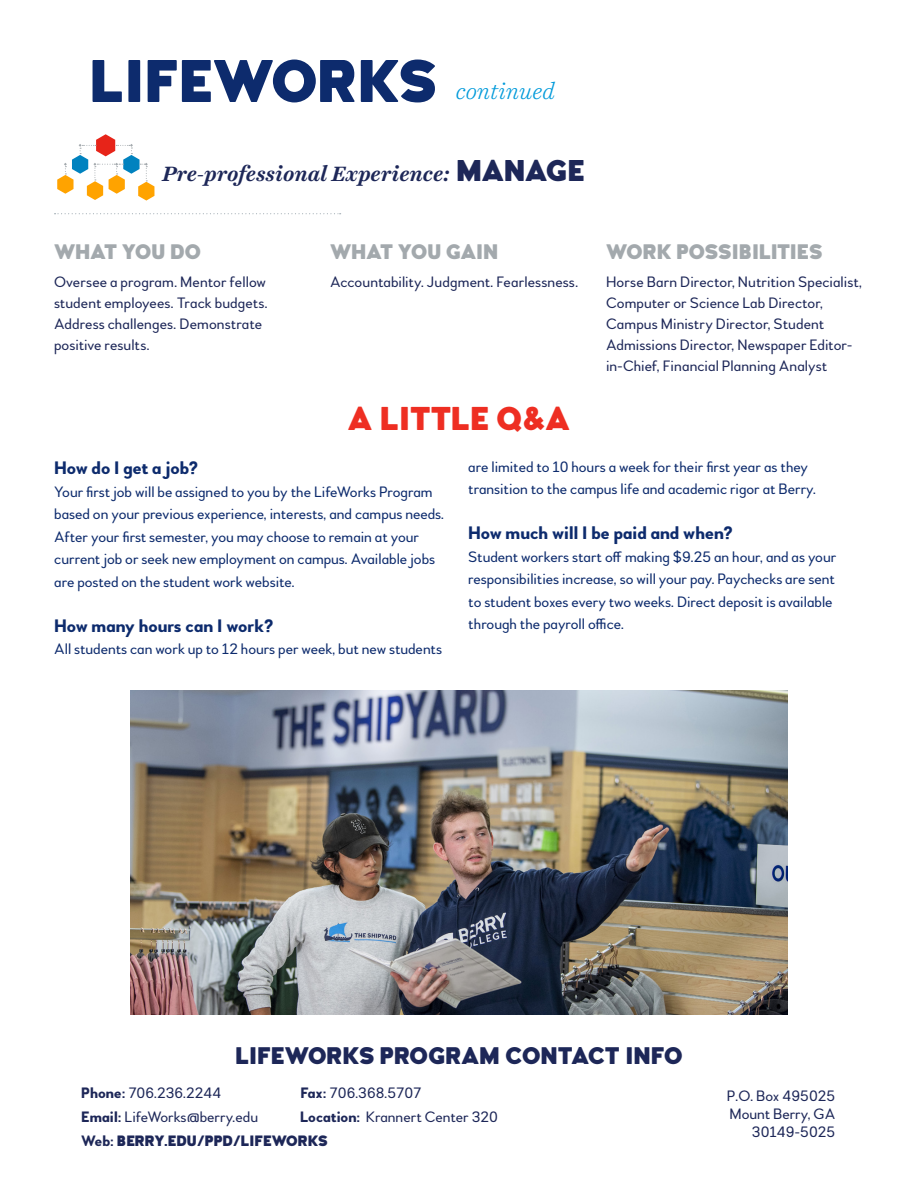
<style>
.page{position:relative;width:918px;height:1188px;background:#fff}
.page>*{position:absolute;margin:0;border:0;box-sizing:border-box;transform-origin:0 0}
.t1{font:900 60px "Woodford Bourne";color:#0d2b6d}
.t2{font:900 33px "Woodford Bourne";color:#ee2e22}
.t3{font:900 24px "Woodford Bourne";color:#1d2758}
.t4{font:italic 300 22.5px "Harriet Text";color:#009ada}
.t5{font:900 21px "Woodford Bourne";letter-spacing:-.01em;color:#a3a9ad}
.t6{font:italic 700 21px "Harriet Text";color:#1d2758}
.t7{font:700 18px "Woodford Bourne";color:#0d2b6d}
.t8{font:15px/22.5px "Woodford Bourne";color:#0d2b6d}
.t9{font:15px/21px "Woodford Bourne";letter-spacing:.005em;color:#1d2758}
.t10{font:900 15px/24px "Woodford Bourne";color:#1d2758}
.s1{font-family:"Woodford Bourne";font-weight:900;font-style:normal;font-size:30px}
.s2{font-weight:700}
.s3{font-weight:400}
</style>
<div class="page">
<svg style="left:57px;top:134px;width:97px;height:67px"></svg>
<img style="left:131px;top:690px;width:656px;height:324px">
<svg style="left:55px;top:213px;width:286px;height:1px"></svg>
<h1 class="t1" style="left:90px;top:45px;width:349px">LIFEWORKS</h1>
<h3 class="t4" style="left:456px;top:76px;width:101px">continued</h3>
<h3 class="t6" style="left:162px;top:160px;width:425px">Pre-professional Experience: <span class="s1">MANAGE</span></h3>
<h3 class="t5" style="left:54px;top:239px;width:149px">WHAT YOU DO</h3>
<p class="t9" style="left:54px;top:271px;width:215px">Oversee a program. Mentor fellow student employees. Track budgets.<br>Address challenges. Demonstrate positive results.</p>
<h3 class="t5" style="left:330px;top:239px;width:170px">WHAT YOU GAIN</h3>
<p class="t9" style="left:330px;top:271px;width:250px">Accountability. Judgment. Fearlessness.</p>
<h2 class="t2" style="left:348px;top:398px;width:224px">A LITTLE Q&amp;A</h2>
<h3 class="t5" style="left:606px;top:239px;width:218px">WORK POSSIBILITIES</h3>
<p class="t9" style="left:606px;top:271px;width:258px">Horse Barn Director, Nutrition Specialist, Computer or Science Lab Director, Campus Ministry Director, Student Admissions Director, Newspaper Editor&shy;in-Chief, Financial Planning Analyst</p>
<p class="t7" style="left:54px;top:457px;width:145px">How do I get a job?</p>
<p class="t8" style="left:54px;top:480px;width:391px">Your first job will be assigned to you by the LifeWorks Program based on your previous experience, interests, and campus needs.<br>After your first semester, you may choose to remain at your current job or seek new employment on campus. Available jobs are posted on the student work website.</p>
<p class="t7" style="left:54px;top:615px;width:220px">How many hours can I work?</p>
<p class="t8" style="left:54px;top:638px;width:389px">All students can work up to 12 hours per week, but new students</p>
<p class="t8" style="left:468px;top:456px;width:349px">are limited to 10 hours a week for their first year as they transition to the campus life and academic rigor at Berry.</p>
<p class="t7" style="left:468px;top:522px;width:266px">How much will I be paid and when?</p>
<p class="t8" style="left:468px;top:546px;width:370px">Student workers start off making $9.25 an hour, and as your responsibilities increase, so will your pay. Paychecks are sent to student boxes every two weeks. Direct deposit is available through the payroll office.</p>
<h3 class="t3" style="left:236px;top:1041px;width:448px">LIFEWORKS PROGRAM CONTACT INFO</h3>
<p class="t9" style="left:81px;top:1083px;width:142px"><span class="s2">Phone:</span> 706.236.2244</p>
<p class="t9" style="left:301px;top:1083px;width:122px"><span class="s2">Fax:</span> 706.368.5707</p>
<p class="t9" style="left:81px;top:1107px;width:178px"><span class="s2">Email:</span> LifeWorks@berry.edu</p>
<p class="t10" style="left:81px;top:1105px;width:418px;text-indent:219px"><span class="s2">Location:</span> <span class="s3">Krannert Center 320<br></span><span class="s2">Web:</span> BERRY.EDU/PPD/LIFEWORKS</p>
<p class="t9" style="left:727px;top:1088px;width:110px;line-height:18px;text-align:right">P.O. Box 495025<br>Mount Berry, GA<br>30149-5025</p>
</div>
